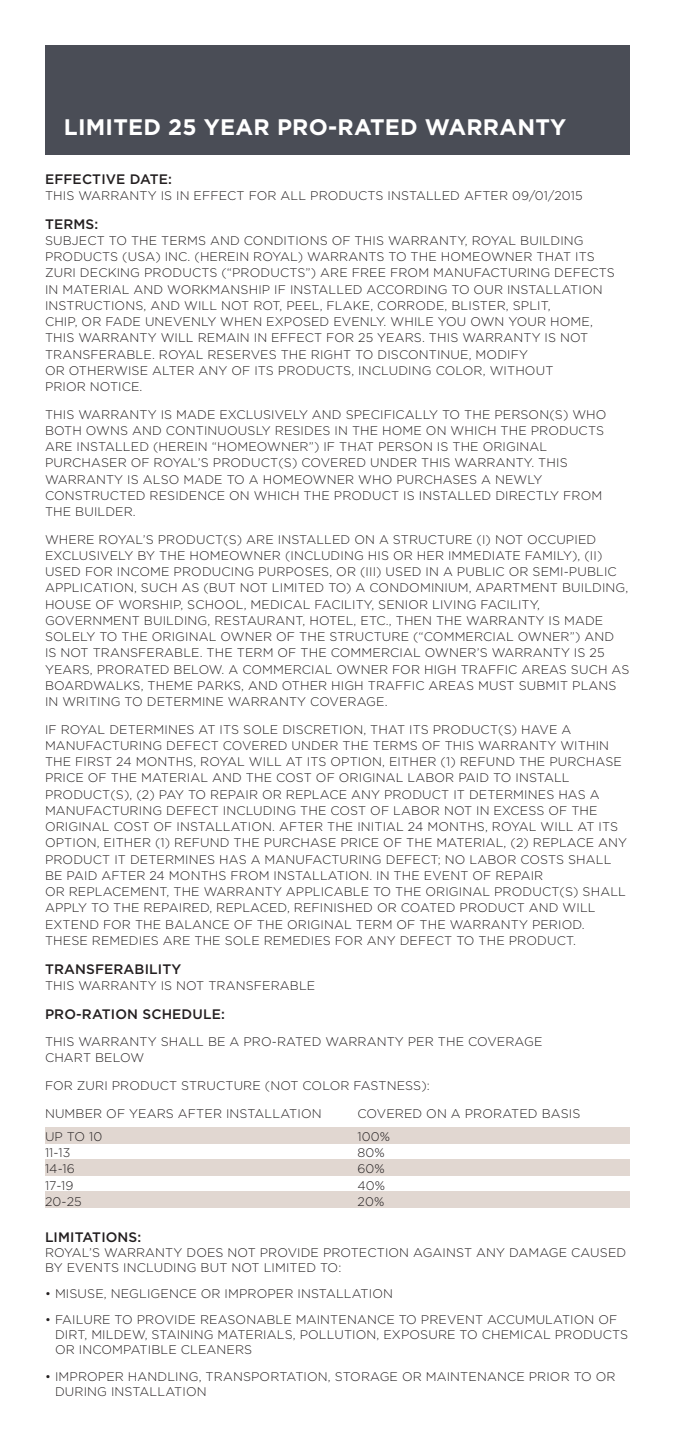
<style>
.page{position:relative;width:675px;height:1440px;background:#fff}
.page>*{position:absolute;margin:0;border:0;box-sizing:border-box;transform-origin:0 0}
.warranty{font:700 22.5px "Gotham";letter-spacing:.01em;color:#fff}
.subheads{font:500 13.75px "Gotham";letter-spacing:.01em;color:#231f20}
.body{font:500 13.75px "Gotham";letter-spacing:.01em;color:#231f20}
.body-2{font:300 12.5px/16.2px "Gotham";letter-spacing:.01em;color:#231f20}
</style>
<div class="page">
<div style="left:45px;top:45px;width:585px;height:110px;background:#4a4d56"></div>
<div style="left:45px;top:1192px;width:585px;height:16px;background:#e1d7d1"></div>
<div style="left:45px;top:1127px;width:585px;height:16px;background:#e1d7d1"></div>
<div style="left:45px;top:1159px;width:585px;height:17px;background:#e1d7d1"></div>
<p class="warranty" style="left:64px;top:112px;width:504px">LIMITED 25 YEAR PRO-RATED WARRANTY</p>
<p class="subheads" style="left:45px;top:171px;width:129px">EFFECTIVE DATE:</p>
<p class="body-2" style="left:45px;top:187px;width:539px">THIS WARRANTY IS IN EFFECT FOR ALL PRODUCTS INSTALLED AFTER 09/01/2015</p>
<p class="subheads" style="left:45px;top:216px;width:55px">TERMS:</p>
<p class="body-2" style="left:45px;top:232px;width:571px">SUBJECT TO THE TERMS AND CONDITIONS OF THIS WARRANTY, ROYAL BUILDING PRODUCTS (USA) INC. (HEREIN ROYAL) WARRANTS TO THE HOMEOWNER THAT ITS ZURI DECKING PRODUCTS (“PRODUCTS”) ARE FREE FROM MANUFACTURING DEFECTS IN MATERIAL AND WORKMANSHIP IF INSTALLED ACCORDING TO OUR INSTALLATION INSTRUCTIONS, AND WILL NOT ROT, PEEL, FLAKE, CORRODE, BLISTER, SPLIT,<br>CHIP, OR FADE UNEVENLY WHEN EXPOSED EVENLY. WHILE YOU OWN YOUR HOME, THIS WARRANTY WILL REMAIN IN EFFECT FOR 25 YEARS. THIS WARRANTY IS NOT TRANSFERABLE. ROYAL RESERVES THE RIGHT TO DISCONTINUE, MODIFY<br>OR OTHERWISE ALTER ANY OF ITS PRODUCTS, INCLUDING COLOR, WITHOUT<br>PRIOR NOTICE.</p>
<p class="body-2" style="left:45px;top:406px;width:563px">THIS WARRANTY IS MADE EXCLUSIVELY AND SPECIFICALLY TO THE PERSON(S) WHO BOTH OWNS AND CONTINUOUSLY RESIDES IN THE HOME ON WHICH THE PRODUCTS ARE INSTALLED (HEREIN “HOMEOWNER”) IF THAT PERSON IS THE ORIGINAL PURCHASER OF ROYAL’S PRODUCT(S) COVERED UNDER THIS WARRANTY. THIS WARRANTY IS ALSO MADE TO A HOMEOWNER WHO PURCHASES A NEWLY CONSTRUCTED RESIDENCE ON WHICH THE PRODUCT IS INSTALLED DIRECTLY FROM THE BUILDER.</p>
<p class="body-2" style="left:45px;top:531px;width:586px">WHERE ROYAL’S PRODUCT(S) ARE INSTALLED ON A STRUCTURE (I) NOT OCCUPIED EXCLUSIVELY BY THE HOMEOWNER (INCLUDING HIS OR HER IMMEDIATE FAMILY), (II)<br>USED FOR INCOME PRODUCING PURPOSES, OR (III) USED IN A PUBLIC OR SEMI-PUBLIC APPLICATION, SUCH AS (BUT NOT LIMITED TO) A CONDOMINIUM, APARTMENT BUILDING, HOUSE OF WORSHIP, SCHOOL, MEDICAL FACILITY, SENIOR LIVING FACILITY, GOVERNMENT BUILDING, RESTAURANT, HOTEL, ETC., THEN THE WARRANTY IS MADE SOLELY TO THE ORIGINAL OWNER OF THE STRUCTURE (“COMMERCIAL OWNER”) AND<br>IS NOT TRANSFERABLE. THE TERM OF THE COMMERCIAL OWNER’S WARRANTY IS 25<br>YEARS, PRORATED BELOW. A COMMERCIAL OWNER FOR HIGH TRAFFIC AREAS SUCH AS BOARDWALKS, THEME PARKS, AND OTHER HIGH TRAFFIC AREAS MUST SUBMIT PLANS IN WRITING TO DETERMINE WARRANTY COVERAGE.</p>
<p class="body-2" style="left:45px;top:721px;width:584px">IF ROYAL DETERMINES AT ITS SOLE DISCRETION, THAT ITS PRODUCT(S) HAVE A MANUFACTURING DEFECT COVERED UNDER THE TERMS OF THIS WARRANTY WITHIN THE FIRST 24 MONTHS, ROYAL WILL AT ITS OPTION, EITHER (1) REFUND THE PURCHASE PRICE OF THE MATERIAL AND THE COST OF ORIGINAL LABOR PAID TO INSTALL PRODUCT(S), (2) PAY TO REPAIR OR REPLACE ANY PRODUCT IT DETERMINES HAS A MANUFACTURING DEFECT INCLUDING THE COST OF LABOR NOT IN EXCESS OF THE ORIGINAL COST OF INSTALLATION. AFTER THE INITIAL 24 MONTHS, ROYAL WILL AT ITS OPTION, EITHER (1) REFUND THE PURCHASE PRICE OF THE MATERIAL, (2) REPLACE ANY PRODUCT IT DETERMINES HAS A MANUFACTURING DEFECT; NO LABOR COSTS SHALL BE PAID AFTER 24 MONTHS FROM INSTALLATION. IN THE EVENT OF REPAIR<br>OR REPLACEMENT, THE WARRANTY APPLICABLE TO THE ORIGINAL PRODUCT(S) SHALL APPLY TO THE REPAIRED, REPLACED, REFINISHED OR COATED PRODUCT AND WILL EXTEND FOR THE BALANCE OF THE ORIGINAL TERM OF THE WARRANTY PERIOD.<br>THESE REMEDIES ARE THE SOLE REMEDIES FOR ANY DEFECT TO THE PRODUCT.</p>
<p class="subheads" style="left:45px;top:961px;width:138px">TRANSFERABILITY</p>
<p class="body-2" style="left:45px;top:977px;width:272px">THIS WARRANTY IS NOT TRANSFERABLE</p>
<p class="body" style="left:45px;top:1006px;width:181px">PRO-RATION SCHEDULE:</p>
<p class="body-2" style="left:45px;top:1033px;width:499px">THIS WARRANTY SHALL BE A PRO-RATED WARRANTY PER THE COVERAGE<br>CHART BELOW</p>
<p class="body-2" style="left:45px;top:1077px;width:386px">FOR ZURI PRODUCT STRUCTURE (NOT COLOR FASTNESS):</p>
<p class="body-2" style="left:45px;top:1106px;width:278px">NUMBER OF YEARS AFTER INSTALLATION</p>
<p class="body-2" style="left:358px;top:1106px;width:224px">COVERED ON A PRORATED BASIS</p>
<p class="body-2" style="left:45px;top:1128px;width:59px">UP TO 10</p>
<p class="body-2" style="left:358px;top:1128px;width:34px">100%</p>
<p class="body-2" style="left:45px;top:1144px;width:27px">11-13</p>
<p class="body-2" style="left:358px;top:1144px;width:29px">80%</p>
<p class="body-2" style="left:45px;top:1161px;width:31px">14-16</p>
<p class="body-2" style="left:358px;top:1161px;width:29px">60%</p>
<p class="body-2" style="left:45px;top:1177px;width:30px">17-19</p>
<p class="body-2" style="left:358px;top:1177px;width:29px">40%</p>
<p class="body-2" style="left:45px;top:1193px;width:38px">20-25</p>
<p class="body-2" style="left:358px;top:1193px;width:28px">20%</p>
<p class="subheads" style="left:45px;top:1229px;width:98px">LIMITATIONS:</p>
<p class="body-2" style="left:45px;top:1245px;width:583px;line-height:15px">ROYAL’S WARRANTY DOES NOT PROVIDE PROTECTION AGAINST ANY DAMAGE CAUSED<br>BY EVENTS INCLUDING BUT NOT LIMITED TO:</p>
<p class="body-2" style="left:45px;top:1285px;width:350px">• MISUSE, NEGLIGENCE OR IMPROPER INSTALLATION</p>
<p class="body-2" style="left:55px;top:1312px;width:575px;line-height:15px;text-indent:-10px">• FAILURE TO PROVIDE REASONABLE MAINTENANCE TO PREVENT ACCUMULATION OF<br>DIRT, MILDEW, STAINING MATERIALS, POLLUTION, EXPOSURE TO CHEMICAL PRODUCTS<br>OR INCOMPATIBLE CLEANERS</p>
<p class="body-2" style="left:55px;top:1368px;width:562px;line-height:15px;text-indent:-10px">• IMPROPER HANDLING, TRANSPORTATION, STORAGE OR MAINTENANCE PRIOR TO OR<br>DURING INSTALLATION</p>
</div>
